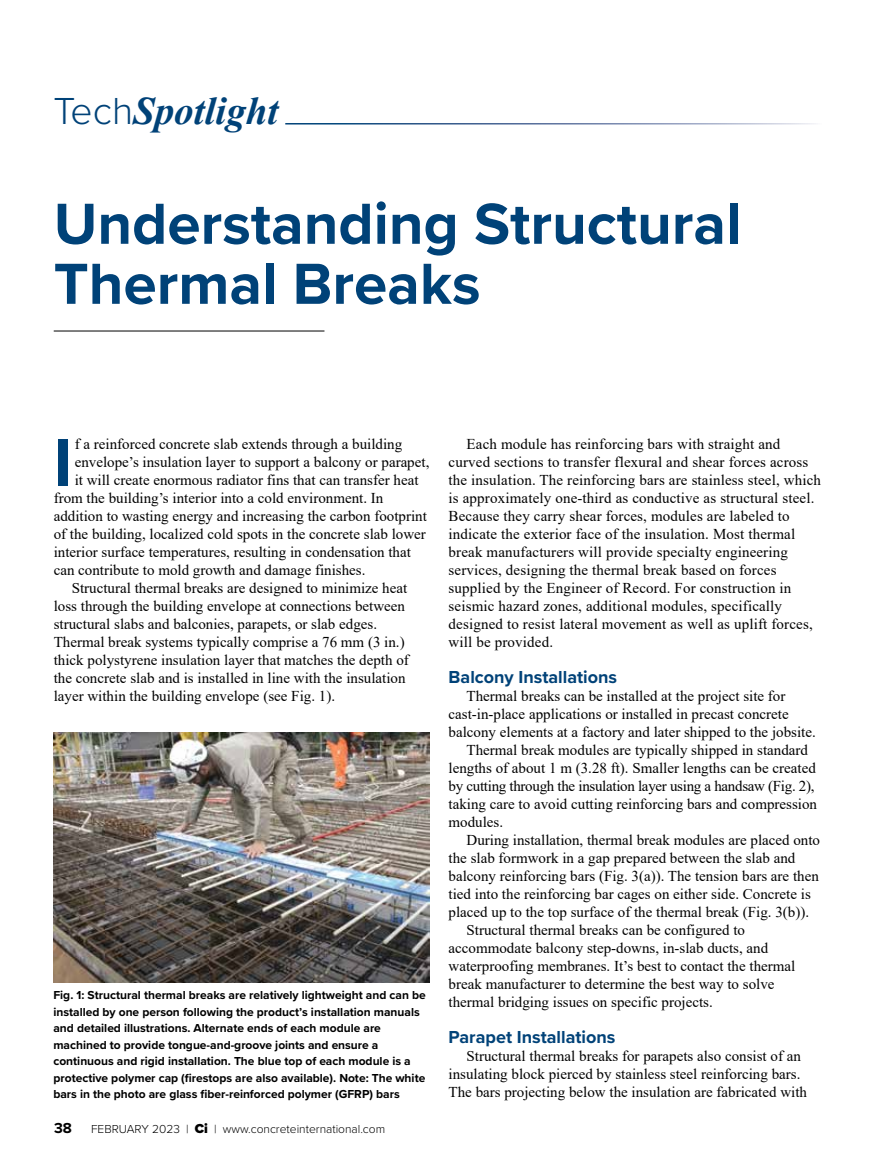
<style>
.page{position:relative;width:878px;height:1175px;background:#fff}
.page>*{position:absolute;margin:0;border:0;box-sizing:border-box;transform-origin:0 0}
.t1{font:700 69px "Proxima Nova";color:#004278}
.t2{font:700 60px/60px "Proxima Nova";color:#004278}
.t3{font:italic 700 39px "Times New Roman";color:#004278}
.t4{font:700 18px "Proxima Nova";color:#004278}
.t5{font:15px/18px "Times New Roman";color:#000}
.t6{font:15px "Times New Roman";letter-spacing:-.02em;color:#000}
.t7{font:700 15px "Proxima Nova";color:#000}
.t8{font:700 12px/16.5px "Proxima Nova";color:#000}
.t9{font:300 12px "Proxima Nova";color:#000}
.s1{font-family:"Proxima Nova";font-weight:300;font-style:normal}
.s2{font-weight:900;font-size:13.5px}
</style>
<div class="page">
<hr style="left:54px;top:331px;width:270px;height:1px;background:#000">
<img style="left:53px;top:732px;width:376px;height:251px">
<h3 class="t3" style="left:53px;top:84px;width:226px"><span class="s1">Tech</span>Spotlight</h3>
<h2 class="t2" style="left:54px;top:192px;width:689px">Understanding Structural<br>Thermal Breaks</h2>
<h1 class="t1" style="left:54px;top:410px;width:20px">I</h1>
<p class="t5" style="left:75px;top:434px;width:329px">f a reinforced concrete slab extends through a building</p>
<p class="t5" style="left:75px;top:452px;width:356px">envelope’s insulation layer to support a balcony or parapet,</p>
<p class="t5" style="left:75px;top:470px;width:345px">it will create enormous radiator fins that can transfer heat</p>
<p class="t5" style="left:54px;top:488px;width:331px">from the building’s interior into a cold environment. In</p>
<p class="t5" style="left:54px;top:506px;width:374px">addition to wasting energy and increasing the carbon footprint</p>
<p class="t5" style="left:54px;top:524px;width:374px">of the building, localized cold spots in the concrete slab lower</p>
<p class="t5" style="left:54px;top:542px;width:359px">interior surface temperatures, resulting in condensation that</p>
<p class="t5" style="left:54px;top:560px;width:313px">can contribute to mold growth and damage finishes.</p>
<p class="t5" style="left:72px;top:578px;width:337px">Structural thermal breaks are designed to minimize heat</p>
<p class="t5" style="left:54px;top:596px;width:353px">loss through the building envelope at connections between</p>
<p class="t5" style="left:54px;top:614px;width:325px">structural slabs and balconies, parapets, or slab edges.</p>
<p class="t5" style="left:54px;top:632px;width:352px">Thermal break systems typically comprise a 76 mm (3 in.)</p>
<p class="t5" style="left:54px;top:650px;width:356px">thick polystyrene insulation layer that matches the depth of</p>
<p class="t5" style="left:54px;top:668px;width:353px">the concrete slab and is installed in line with the insulation</p>
<p class="t5" style="left:54px;top:686px;width:283px">layer within the building envelope (see Fig. 1).</p>
<p class="t8" style="left:53px;top:986px;width:374px">Fig. 1: Structural thermal breaks are relatively lightweight and can be installed by one person following the product’s installation manuals and detailed illustrations. Alternate ends of each module are machined to provide tongue-and-groove joints and ensure a continuous and rigid installation. The blue top of each module is a protective polymer cap (firestops are also available). Note: The white bars in the photo are glass fiber-reinforced polymer (GFRP) bars</p>
<p class="t7" style="left:54px;top:1116px;width:19px">38</p>
<p class="t9" style="left:91px;top:1119px;width:295px">FEBRUARY 2023 | <span class="s2">Ci</span> | www.concreteinternational.com</p>
<p class="t5" style="left:448px;top:434px;width:374px;text-indent:18px">Each module has reinforcing bars with straight and curved sections to transfer flexural and shear forces across the insulation. The reinforcing bars are stainless steel, which is approximately one-third as conductive as structural steel.<br>Because they carry shear forces, modules are labeled to indicate the exterior face of the insulation. Most thermal break manufacturers will provide specialty engineering services, designing the thermal break based on forces supplied by the Engineer of Record. For construction in seismic hazard zones, additional modules, specifically designed to resist lateral movement as well as uplift forces, will be provided.</p>
<p class="t4" style="left:448px;top:663px;width:170px">Balcony Installations</p>
<p class="t5" style="left:466px;top:686px;width:320px">Thermal breaks can be installed at the project site for</p>
<p class="t5" style="left:448px;top:704px;width:341px">cast-in-place applications or installed in precast concrete</p>
<p class="t5" style="left:448px;top:722px;width:369px">balcony elements at a factory and later shipped to the jobsite.</p>
<p class="t5" style="left:466px;top:740px;width:343px">Thermal break modules are typically shipped in standard</p>
<p class="t5" style="left:448px;top:758px;width:369px">lengths of about 1 m (3.28 ft). Smaller lengths can be created</p>
<p class="t6" style="left:448px;top:775px;width:367px">by cutting through the insulation layer using a handsaw (Fig. 2),</p>
<p class="t5" style="left:448px;top:794px;width:370px">taking care to avoid cutting reinforcing bars and compression</p>
<p class="t5" style="left:448px;top:812px;width:56px">modules.</p>
<p class="t5" style="left:466px;top:830px;width:355px">During installation, thermal break modules are placed onto</p>
<p class="t5" style="left:448px;top:848px;width:348px">the slab formwork in a gap prepared between the slab and</p>
<p class="t5" style="left:448px;top:866px;width:372px">balcony reinforcing bars (Fig. 3(a)). The tension bars are then</p>
<p class="t5" style="left:448px;top:884px;width:364px">tied into the reinforcing bar cages on either side. Concrete is</p>
<p class="t5" style="left:448px;top:902px;width:362px">placed up to the top surface of the thermal break (Fig. 3(b)).</p>
<p class="t5" style="left:466px;top:920px;width:280px">Structural thermal breaks can be configured to</p>
<p class="t5" style="left:448px;top:938px;width:321px">accommodate balcony step-downs, in-slab ducts, and</p>
<p class="t5" style="left:448px;top:956px;width:348px">waterproofing membranes. It’s best to contact the thermal</p>
<p class="t5" style="left:448px;top:974px;width:327px">break manufacturer to determine the best way to solve</p>
<p class="t5" style="left:448px;top:992px;width:266px">thermal bridging issues on specific projects.</p>
<p class="t4" style="left:448px;top:1023px;width:168px">Parapet Installations</p>
<p class="t5" style="left:448px;top:1046px;width:360px;text-indent:18px">Structural thermal breaks for parapets also consist of an insulating block pierced by stainless steel reinforcing bars.<br>The bars projecting below the insulation are fabricated with</p>
</div>
